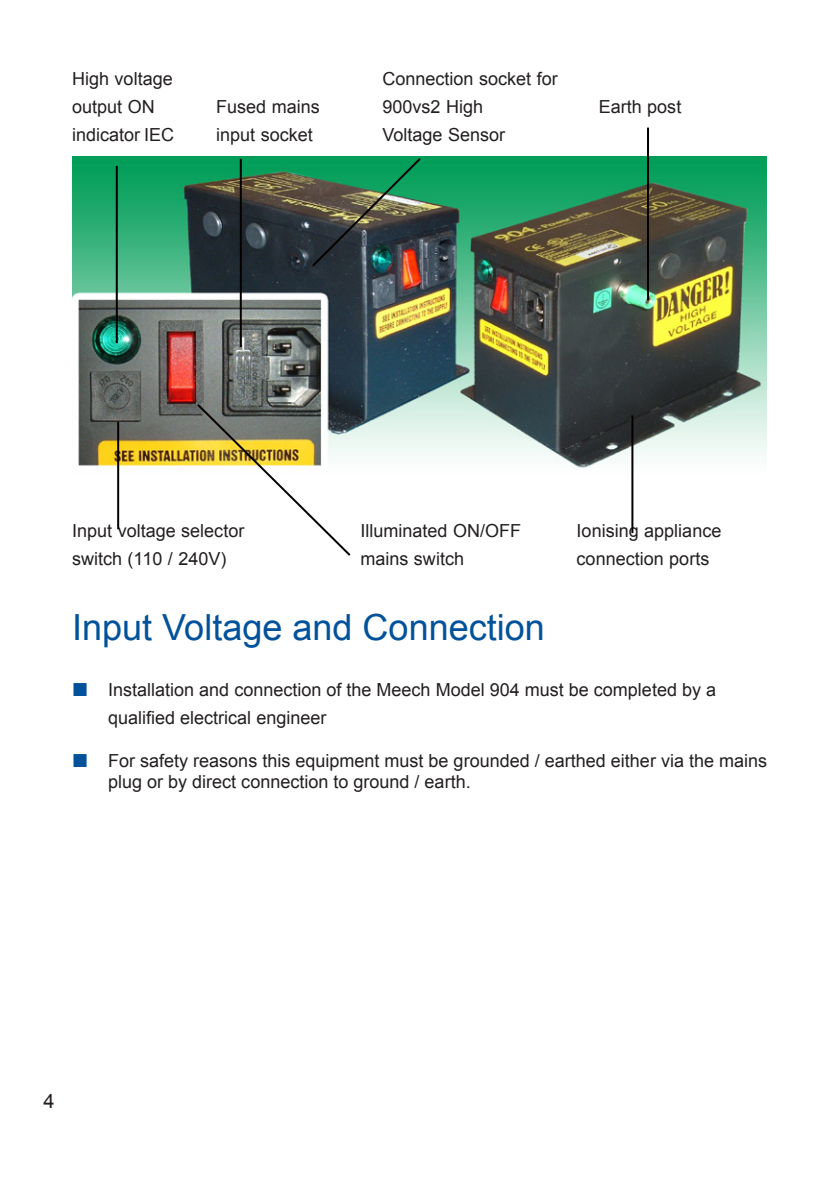
<style>
.page{position:relative;width:840px;height:1191px;background:#fff}
.page>*{position:absolute;margin:0;border:0;box-sizing:border-box;transform-origin:0 0}
.Heading1{font:36px "Arial";color:#01529a}
.t1{font:20px "Arial";color:#231f20}
.Body_Copy{font:18px/28px "Arial";color:#231f20}
</style>
<div class="page">
<img style="left:72px;top:156px;width:694px;height:318px">
<hr style="left:646px;top:128px;width:2px;height:172px;background:#040000">
<hr style="left:631px;top:415px;width:2px;height:118px;background:#040000">
<img style="left:310px;top:156px;width:112px;height:113px">
<svg style="left:195px;top:402px;width:157px;height:154px"></svg>
<hr style="left:116px;top:166px;width:2px;height:177px;background:#040000">
<hr style="left:117px;top:422px;width:2px;height:107px;background:#040000">
<hr style="left:240px;top:159px;width:2px;height:188px;background:#040000">
<p class="Body_Copy" style="left:72px;top:65px;width:102px">High voltage</p>
<p class="Body_Copy" style="left:382px;top:65px;width:177px">Connection socket for</p>
<p class="Body_Copy" style="left:72px;top:93px;width:84px">output ON</p>
<p class="Body_Copy" style="left:216px;top:93px;width:105px">Fused mains</p>
<p class="Body_Copy" style="left:382px;top:93px;width:102px">900vs2 High</p>
<p class="Body_Copy" style="left:598px;top:93px;width:84px">Earth post</p>
<p class="Body_Copy" style="left:72px;top:121px;width:104px">indicator IEC</p>
<p class="Body_Copy" style="left:216px;top:121px;width:98px">input socket</p>
<p class="Body_Copy" style="left:382px;top:121px;width:124px">Voltage Sensor</p>
<p class="Body_Copy" style="left:72px;top:517px;width:174px">Input voltage selector</p>
<p class="Body_Copy" style="left:360px;top:517px;width:162px">Illuminated ON/OFF</p>
<p class="Body_Copy" style="left:576px;top:517px;width:146px">Ionising appliance</p>
<p class="Body_Copy" style="left:72px;top:545px;width:156px">switch (110 / 240V)</p>
<p class="Body_Copy" style="left:360px;top:545px;width:105px">mains switch</p>
<p class="Body_Copy" style="left:576px;top:545px;width:134px">connection ports</p>
<p class="Heading1" style="left:72px;top:604px;width:474px">Input Voltage and Connection</p>
<p class="Body_Copy" style="left:108px;top:675px;width:609px">Installation and connection of the Meech Model 904 must be completed by a qualified electrical engineer</p>
<p class="Body_Copy" style="left:108px;top:750px;width:660px;line-height:21.6px">For safety reasons this equipment must be grounded / earthed either via the mains plug or by direct connection to ground / earth.</p>
<p class="t1" style="left:43px;top:1087px;width:13px">4</p>
</div>
